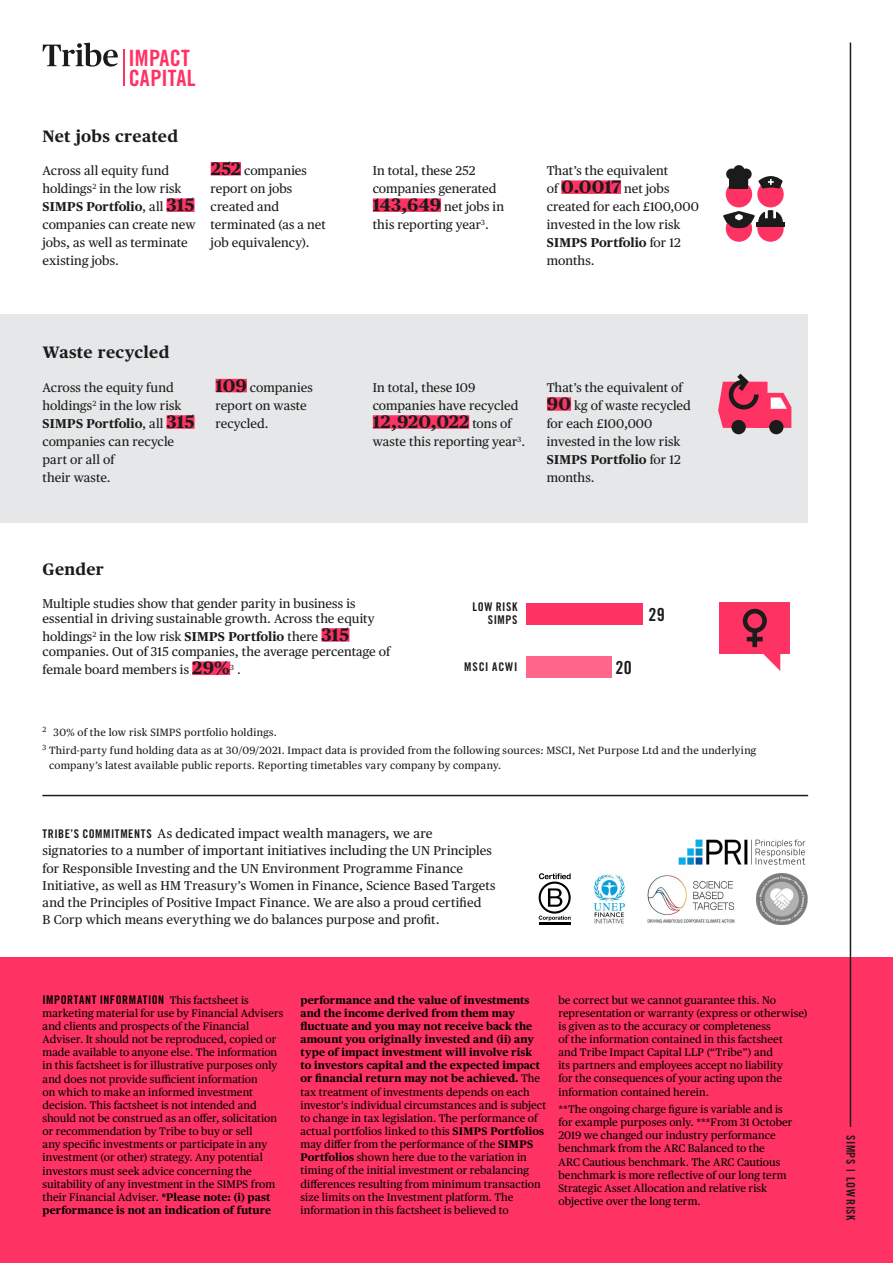
<style>
.page{position:relative;width:893px;height:1263px;background:#fff}
.page>*{position:absolute;margin:0;border:0;box-sizing:border-box;transform-origin:0 0}
.t1{font:22.5px/19.6px "Trade Gothic Bold Cond Twenty";letter-spacing:.005em;color:#ff3264}
.t2{font:700 18px "Publico Text";letter-spacing:.01em;color:#1b1b1b}
.t3{font:18px "Trade Gothic LT Pro Bd Cn 20";color:#1b1b1b}
.t4{font:700 16.5px "Publico Text";letter-spacing:.015em;color:#1b1b1b}
.t5{font:13.2px/17.2px "Publico Text";letter-spacing:.01em;color:#1b1b1b}
.t6{font:12.75px/18px "Publico Text";letter-spacing:.005em;color:#1b1b1b}
.t7{font:12px "Trade Gothic LT Pro Bd Cn 20";letter-spacing:.045em;color:#000}
.t8{font:12px "Trade Gothic LT Pro Bd Cn 20";letter-spacing:.025em;color:#1b1b1b}
.t9{font:12px/13.8px "Trade Gothic LT Pro Bd Cn 20";letter-spacing:.045em;color:#1b1b1b;text-align:right}
.t10{font:12px "Trade Gothic LT Pro Bd Cn 20";letter-spacing:.07em;color:#1b1b1b}
.t11{font:10.95px/13.2px "Publico Text";letter-spacing:.005em;color:#000}
.t12{font:10.5px/18px "Publico Text";letter-spacing:.025em;color:#1b1b1b}
.t13{font:7.5px "Publico Text";color:#1b1b1b}
.s1{font-weight:700}
.s2{font-weight:700;font-size:18px}
.s3{font-weight:400;font-size:12.75px}
.s4{font-size:12.75px}
.s5{font-family:"Trade Gothic LT Pro Bd Cn 20";font-size:12px}
.s6{font-size:13.2px}
.s7{font-family:"Publico Text";font-size:10.95px}
</style>
<div class="page">
<div style="left:0;top:957px;width:893px;height:306px;background:#ff3264"></div>
<hr style="left:850px;top:43px;width:1px;height:1084px;background:#1b1b1b">
<svg style="left:43px;top:43px;width:75px;height:24px"></svg>
<hr style="left:124px;top:50px;width:1px;height:36px;background:#ff3264">
<div style="left:0;top:314px;width:808px;height:208px;background:#e6e7e8"></div>
<div style="left:167px;top:198px;width:28px;height:14px;background:#ff3264"></div>
<hr style="left:43px;top:795px;width:764px;height:1px;background:#1b1b1b">
<div style="left:211px;top:162px;width:30px;height:13px;background:#ff3264"></div>
<div style="left:373px;top:198px;width:68px;height:14px;background:#ff3264"></div>
<div style="left:561px;top:180px;width:60px;height:14px;background:#ff3264"></div>
<div style="left:167px;top:415px;width:28px;height:14px;background:#ff3264"></div>
<div style="left:216px;top:379px;width:31px;height:13px;background:#ff3264"></div>
<div style="left:373px;top:415px;width:96px;height:14px;background:#ff3264"></div>
<div style="left:547px;top:397px;width:24px;height:14px;background:#ff3264"></div>
<div style="left:321px;top:628px;width:28px;height:14px;background:#ff3264"></div>
<div style="left:192px;top:661px;width:38px;height:14px;background:#ff3264"></div>
<div style="left:526px;top:603px;width:117px;height:22px;background:#ff3264"></div>
<div style="left:526px;top:657px;width:85px;height:21px;background:#ff668c"></div>
<hr style="left:539px;top:922px;width:32px;height:2px;background:#000">
<svg style="left:539px;top:873px;width:33px;height:48px"></svg>
<img style="left:678px;top:840px;width:128px;height:24px">
<img style="left:593px;top:874px;width:32px;height:50px">
<img style="left:757px;top:873px;width:51px;height:51px">
<img style="left:647px;top:875px;width:88px;height:48px">
<div style="left:726px;top:181px;width:26px;height:26px;background:#ff3264;border-radius:50%"></div>
<div style="left:757px;top:181px;width:27px;height:26px;background:#ff3264;border-radius:50%"></div>
<svg style="left:723px;top:210px;width:61px;height:32px"></svg>
<svg style="left:758px;top:176px;width:25px;height:13px"></svg>
<svg style="left:726px;top:165px;width:26px;height:19px"></svg>
<div style="left:730px;top:179px;width:18px;height:9px;background:#1b1b1b"></div>
<div style="left:756px;top:222px;width:29px;height:5px;background:#1b1b1b"></div>
<div style="left:731px;top:420px;width:15px;height:14px;background:#1b1b1b;border-radius:50%"></div>
<div style="left:769px;top:420px;width:14px;height:14px;background:#1b1b1b;border-radius:50%"></div>
<svg style="left:718px;top:373px;width:73px;height:55px"></svg>
<div style="left:720px;top:602px;width:70px;height:51px;background:#ff3264"></div>
<svg style="left:755px;top:645px;width:25px;height:26px"></svg>
<svg style="left:743px;top:609px;width:24px;height:24px"></svg>
<div style="left:752px;top:631px;width:5px;height:16px;background:#1b1b1b"></div>
<hr style="left:747px;top:637px;width:16px;height:4px;background:#1b1b1b">
<h1 class="t1" style="left:129px;top:48px;width:69px">IMPACT<br>CAPITAL</h1>
<h3 class="t4" style="left:43px;top:123px;width:137px">Net jobs created</h3>
<p class="t6" style="left:43px;top:161px;width:155px">Across all equity fund holdings<sup>2</sup> in the low risk<br><span class="s1">SIMPS Portfolio</span>, all <span class="s2">315 </span>companies can create new jobs, as well as terminate existing jobs.</p>
<p class="t6" style="left:211px;top:161px;width:117px"><span class="s2">252</span> companies report on jobs created and terminated (as a net job equivalency).</p>
<p class="t6" style="left:373px;top:161px;width:133px">In total, these 252 companies generated<br><span class="s2">143,649</span> net jobs in this reporting year<sup>3</sup>.</p>
<p class="t6" style="left:547px;top:161px;width:154px">That’s the equivalent<br>of <span class="s2">0.0017</span> net jobs created for each £100,000 invested in the low risk<br><span class="s1">SIMPS Portfolio</span> for 12 months.</p>
<h3 class="t4" style="left:43px;top:340px;width:128px">Waste recycled</h3>
<p class="t6" style="left:43px;top:378px;width:153px">Across the equity fund holdings<sup>2</sup> in the low risk<br><span class="s1">SIMPS Portfolio</span>, all <span class="s2">315 </span>companies can recycle part or all of<br>their waste.</p>
<p class="t6" style="left:215px;top:377px;width:99px"><span class="s2">109</span> companies report on waste recycled.</p>
<p class="t6" style="left:373px;top:378px;width:147px">In total, these 109 companies have recycled</p>
<h2 class="t2" style="left:373px;top:408px;width:140px">12,920,022 <span class="s3">tons of</span></h2>
<p class="t6" style="left:373px;top:432px;width:154px">waste this reporting year<sup>3</sup>.</p>
<p class="t6" style="left:547px;top:378px;width:146px">That’s the equivalent of<br><span class="s2">90</span> kg of waste recycled for each £100,000 invested in the low risk<br><span class="s1">SIMPS Portfolio</span> for 12 months.</p>
<h3 class="t4" style="left:43px;top:556px;width:63px">Gender</h3>
<p class="t6" style="left:43px;top:595px;width:334px;line-height:15.3px">Multiple studies show that gender parity in business is essential in driving sustainable growth. Across the equity</p>
<p class="t6" style="left:43px;top:628px;width:349px;line-height:15.3px">holdings<sup>2</sup> in the low risk <span class="s1">SIMPS Portfolio</span> there <span class="s2">315 </span>companies. Out of 315 companies, the average percentage of</p>
<p class="t6" style="left:43px;top:660px;width:189px">female board members is <span class="s2">29%</span></p>
<p class="t13" style="left:230px;top:662px;width:12px">3 <span class="s4">.</span></p>
<h2 class="t3" style="left:615px;top:656px;width:18px">20</h2>
<p class="t9" style="left:473px;top:599px;width:46px">LOW RISK<br>SIMPS</p>
<p class="t10" style="left:464px;top:659px;width:55px">MSCI ACWI</p>
<h2 class="t3" style="left:648px;top:603px;width:18px">29</h2>
<p class="t12" style="left:43px;top:723px;width:715px"><sup>2</sup> 30% of the low risk SIMPS portfolio holdings.<br><sup>3</sup> Third-party fund holding data as at 30/09/2021. Impact data is provided from the following sources: MSCI, Net Purpose Ltd and the underlying</p>
<p class="t12" style="left:49px;top:756px;width:454px">company’s latest available public reports. Reporting timetables vary company by company.</p>
<p class="t5" style="left:43px;top:824px;width:451px"><span class="s5">TRIBE’S COMMITMENTS</span> As dedicated impact wealth managers, we are signatories to a number of important initiatives including <span class="s4">the UN Principles</span></p>
<p class="t6" style="left:43px;top:859px;width:454px;line-height:17.2px">for Responsible Investing and the UN Environment Programme Finance Initiative, as well as HM Treasury’s Women in Finance, Science Based Targets and the Principles of Positive Impact Finance. We <span class="s6">are also</span> a proud certified<br>B Corp which means everything we do balances purpose and profit<span class="s6">.</span></p>
<p class="t7" style="left:43px;top:992px;width:208px">IMPORTANT INFORMATION <span class="s7">This factsheet is</span></p>
<p class="t11" style="left:43px;top:1006px;width:243px">marketing material for use by Financial Advisers and clients and prospects of the Financial Adviser. It should not be reproduced, copied or made available to anyone else. The information in this factsheet is for illustrative purposes only and does not provide sufficient information<br>on which to make an informed investment decision. This factsheet is not intended and should not be construed as an offer, solicitation or recommendation by Tribe to buy or sell<br>any specific investments or participate in any investment (or other) strategy. Any potential investors must seek advice concerning the suitability of any investment in the SIMPS from their Financial Adviser. <span class="s1">*Please note: (i) past performance is not an indication of future</span></p>
<p class="t11" style="left:300px;top:992px;width:247px"><span class="s1">performance and the value of investments and the income derived from them may fluctuate and you may not receive back the amount you originally invested and (ii) any type of impact investment will involve risk<br>to investors capital and the expected impact or financial return may not be achieved.</span> The tax treatment of investments depends on each investor’s individual circumstances and is subject to change in tax legislation. The performance of actual portfolios linked to this <span class="s1">SIMPS Portfolios </span>may differ from the performance of the <span class="s1">SIMPS Portfolios</span> shown here due to the variation in timing of the initial investment or rebalancing differences resulting from minimum transaction size limits on the Investment platform. The information in this factsheet is believed to</p>
<p class="t11" style="left:558px;top:992px;width:250px">be correct but we cannot guarantee this. No representation or warranty (express or otherwise) is given as to the accuracy or completeness<br>of the information contained in this factsheet<br>and Tribe Impact Capital LLP (“Tribe”) and<br>its partners and employees accept no liability<br>for the consequences of your acting upon the information contained herein.</p>
<p class="t11" style="left:558px;top:1102px;width:236px">**The ongoing charge figure is variable and is for example purposes only. ***From 31 October 2019 we changed our industry performance benchmark from the ARC Balanced to the<br>ARC Cautious benchmark. The ARC Cautious benchmark is more reflective of our long term Strategic Asset Allocation and relative risk objective over the long term.</p>
<p class="t8" style="left:858px;top:1135px;width:87px;rotate:90deg">SIMPS | LOW RISK</p>
</div>
